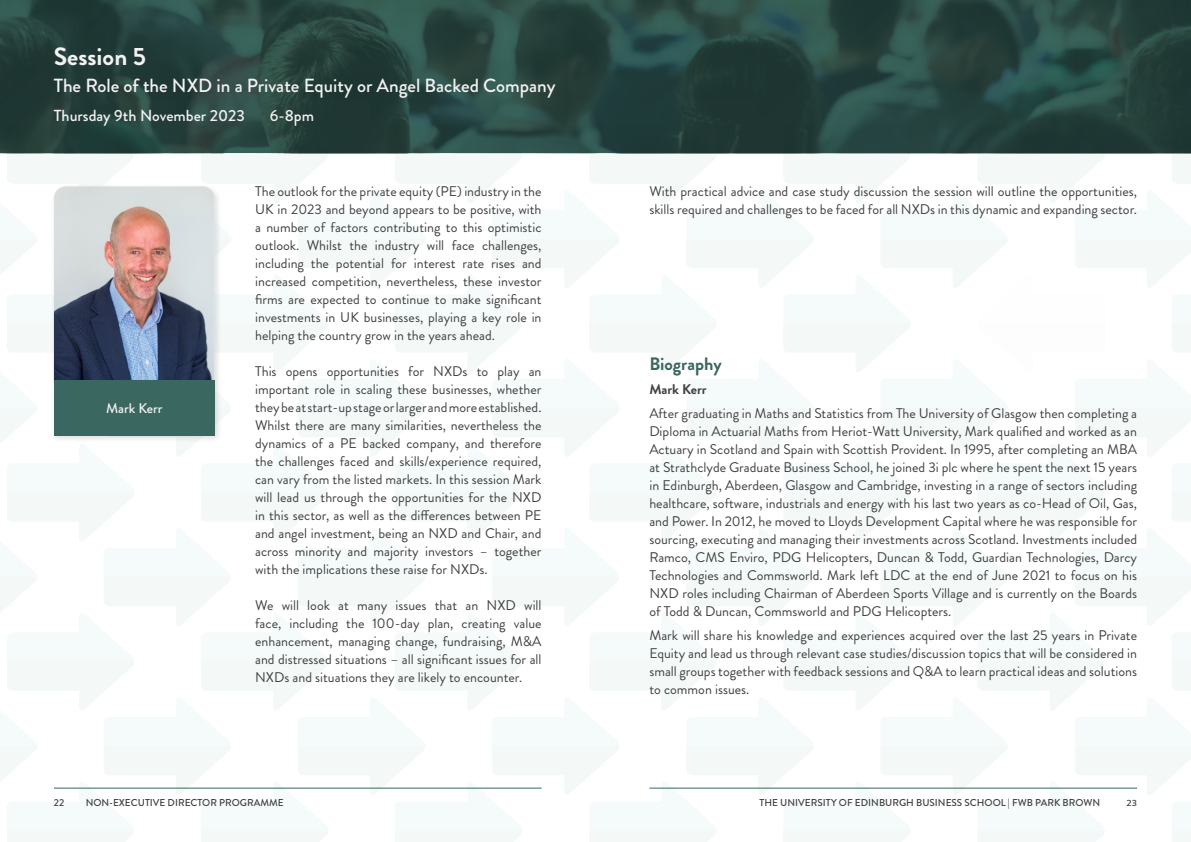
<style>
.page{position:relative;width:1191px;height:842px;background:#fff}
.page>*{position:absolute;margin:0;border:0;box-sizing:border-box;transform-origin:0 0}
.t1{font:700 25px "Brandon Grotesque";color:#f2f2f2}
.t2{font:500 19px "Brandon Grotesque";color:#f2f2f2}
.t3{font:700 18px "Brandon Grotesque";color:#3a675f}
.t4{font:500 16px "Brandon Grotesque";color:#f2f2f2}
.t5{font:14px/18px "Brandon Grotesque";color:#404040;text-align:justify}
.t6{font:700 14px "Brandon Grotesque";color:#404040}
.t7{font:500 14px "Brandon Grotesque";color:#f2f2f2}
.t8{font:500 10px "Brandon Grotesque";color:#404040}
.t9{font:500 9px "Brandon Grotesque";color:#404040;scale:1.11 1}
</style>
<div class="page">
<svg style="left:0;top:0;width:1191px;height:153px;background:#27443f"></svg>
<hr style="left:649px;top:788px;width:488px;height:1px;background:#3a675f">
<hr style="left:54px;top:788px;width:487px;height:1px;background:#3a675f">
<div style="left:50px;top:183px;width:172px;height:260px;background:#231f20;opacity:.15"></div>
<img style="left:54px;top:186px;width:160px;height:194px">
<div style="left:54px;top:380px;width:161px;height:55px;background:#3a675f"></div>
<p class="t1" style="left:54px;top:39px;width:94px">Session 5</p>
<p class="t2" style="left:54px;top:72px;width:503px">The Role of the NXD in a Private Equity or Angel Backed Company</p>
<p class="t4" style="left:54px;top:104px;width:193px">Thursday 9th November 2023</p>
<p class="t4" style="left:270px;top:104px;width:46px">6-8pm</p>
<p class="t7" style="left:106px;top:398px;width:58px">Mark Kerr</p>
<p class="t5" style="left:255px;top:183px;width:288px">The outlook for the private equity (PE) industry in the UK in 2023 and beyond appears to be positive, with a number of factors contributing to this optimistic outlook. Whilst the industry will face challenges, including the potential for interest rate rises and increased competition, nevertheless, these investor firms are expected to continue to make significant investments in UK businesses, playing a key role in helping the country grow in the years ahead.</p>
<p class="t5" style="left:255px;top:363px;width:288px">This opens opportunities for NXDs to play an important role in scaling these businesses, whether they be at start-up stage or larger and more established.<br>Whilst there are many similarities, nevertheless the dynamics of a PE backed company, and therefore the challenges faced and skills/experience required, can vary from the listed markets. In this session Mark will lead us through the opportunities for the NXD in this sector, as well as the differences between PE and angel investment, being an NXD and Chair, and across minority and majority investors – together with the implications these raise for NXDs.</p>
<p class="t5" style="left:255px;top:597px;width:288px">We will look at many issues that an NXD will face, including the 100-day plan, creating value enhancement, managing change, fundraising, M&amp;A and distressed situations – all significant issues for all NXDs and situations they are likely to encounter.</p>
<p class="t5" style="left:649px;top:183px;width:489px">With practical advice and case study discussion the session will outline the opportunities, skills required and challenges to be faced for all NXDs in this dynamic and expanding sector.</p>
<p class="t3" style="left:649px;top:352px;width:74px">Biography</p>
<p class="t6" style="left:649px;top:379px;width:59px">Mark Kerr</p>
<p class="t5" style="left:649px;top:404px;width:489px">After graduating in Maths and Statistics from The University of Glasgow then completing a Diploma in Actuarial Maths from Heriot-Watt University, Mark qualified and worked as an Actuary in Scotland and Spain with Scottish Provident. In 1995, after completing an MBA at Strathclyde Graduate Business School, he joined 3i plc where he spent the next 15 years in Edinburgh, Aberdeen, Glasgow and Cambridge, investing in a range of sectors including healthcare, software, industrials and energy with his last two years as co-Head of Oil, Gas, and Power. In 2012, he moved to Lloyds Development Capital where he was responsible for sourcing, executing and managing their investments across Scotland. Investments included Ramco, CMS Enviro, PDG Helicopters, Duncan &amp; Todd, Guardian Technologies, Darcy Technologies and Commsworld. Mark left LDC at the end of June 2021 to focus on his NXD roles including Chairman of Aberdeen Sports Village and is currently on the Boards of Todd &amp; Duncan, Commsworld and PDG Helicopters.</p>
<p class="t5" style="left:649px;top:626px;width:489px">Mark will share his knowledge and experiences acquired over the last 25 years in Private Equity and lead us through relevant case studies/discussion topics that will be considered in small groups together with feedback sessions and Q&amp;A to learn practical ideas and solutions to common issues.</p>
<p class="t8" style="left:54px;top:796px;width:12px">22</p>
<p class="t8" style="left:86px;top:796px;width:199px">NON-EXECUTIVE DIRECTOR PROGRAMME</p>
<p class="t8" style="left:759px;top:796px;width:342px">THE UNIVERSITY OF EDINBURGH BUSINESS SCHOOL | FWB PARK BROWN</p>
<p class="t9" style="left:1126px;top:797px;width:11px">23</p>
</div>
